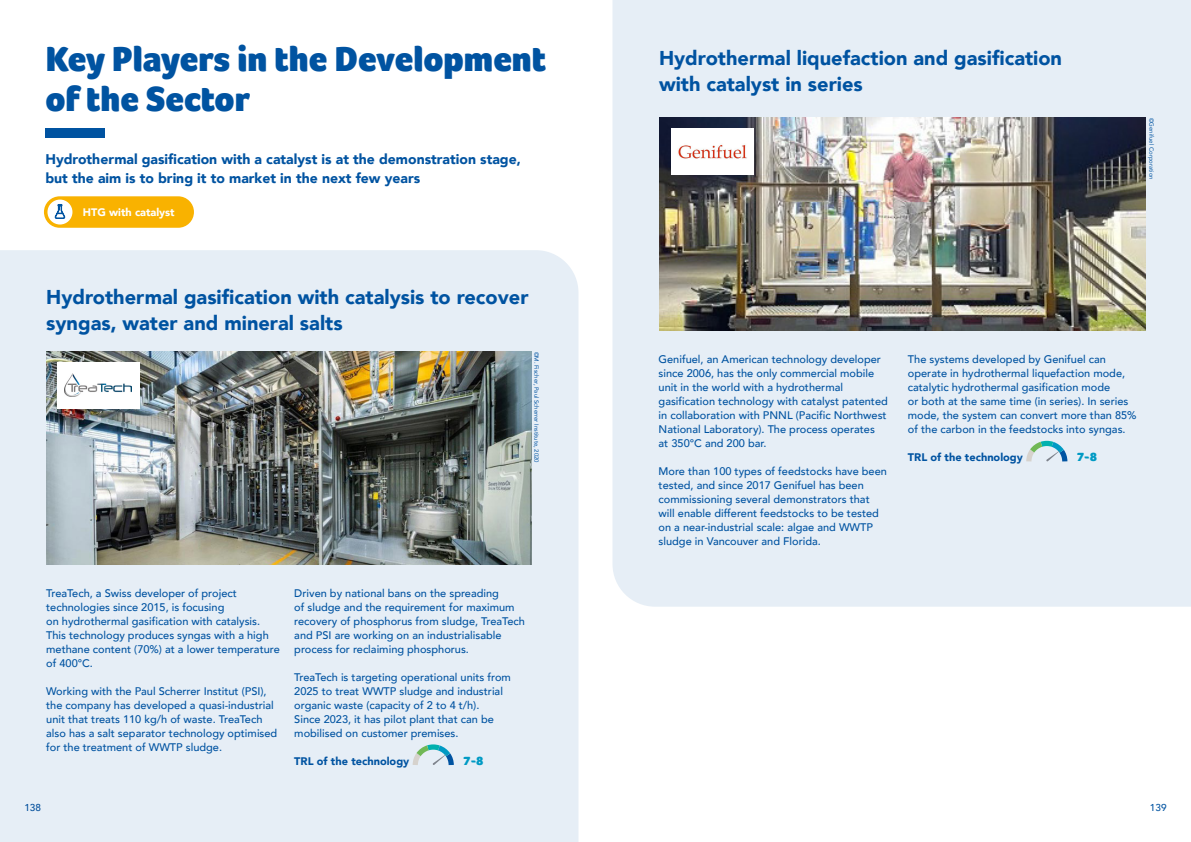
<style>
.page{position:relative;width:1191px;height:842px;background:#fff}
.page>*{position:absolute;margin:0;border:0;box-sizing:border-box;transform-origin:0 0}
.t1{font:900 36px/40px "Foco";color:#0053a1}
.t2{font:900 20px/26px "Avenir";color:#0053a1}
.t3{font:900 14px/19px "Avenir";color:#0053a1}
.t4{font:900 12.5px "Foco";color:#009ac4}
.t5{font:500 11px/14px "Avenir";color:#0053a1}
.t6{font:900 11px "Avenir";color:#0053a1}
.t7{font:900 10.9px "Avenir";color:#fff}
.t8{font:500 10px "Avenir";color:#0053a1}
.t9{font:6px "Avenir";color:#0053a1}
</style>
<div class="page">
<div style="left:0;top:250px;width:578px;height:592px;background:#e6eef6"></div>
<div style="left:612px;top:0;width:579px;height:607px;background:#e6eef6"></div>
<img style="left:46px;top:351px;width:485px;height:213px">
<div style="left:45px;top:128px;width:60px;height:9px;background:#0053a1"></div>
<svg style="left:410px;top:741px;width:46px;height:29px"></svg>
<div style="left:58px;top:363px;width:82px;height:46px;background:#fff"></div>
<img style="left:64px;top:373px;width:68px;height:23px">
<div style="left:44px;top:196px;width:150px;height:32px;background:#f9b200;border-radius:16px"></div>
<div style="left:47px;top:200px;width:25px;height:24px;background:#fff;border-radius:50%"></div>
<svg style="left:55px;top:204px;width:10px;height:15px"></svg>
<img style="left:659px;top:118px;width:486px;height:212px">
<div style="left:671px;top:129px;width:82px;height:46px;background:#fff"></div>
<svg style="left:1023px;top:438px;width:47px;height:29px"></svg>
<img style="left:678px;top:144px;width:69px;height:15px">
<h1 class="t1" style="left:45px;top:38px;width:502px">Key Players in the Development of the Sector</h1>
<p class="t3" style="left:45px;top:149px;width:477px">Hydrothermal gasification with a catalyst is at the demonstration stage, but the aim is to bring it to market in the next few years</p>
<p class="t7" style="left:83px;top:203px;width:93px">HTG with catalyst</p>
<h2 class="t2" style="left:46px;top:283px;width:484px">Hydrothermal gasification with catalysis to recover syngas, water and mineral salts</h2>
<p class="t9" style="left:541px;top:351px;width:113px;rotate:90deg">©M. Fischer, Paul Scherrer Institute, 2020</p>
<p class="t5" style="left:46px;top:585px;width:235px">TreaTech, a Swiss developer of project technologies since 2015, is focusing<br>on hydrothermal gasification with catalysis.<br>This technology produces syngas with a high methane content (70%) at a lower temperature of 400°C.</p>
<p class="t5" style="left:46px;top:684px;width:233px">Working with the Paul Scherrer Institut (PSI), the company has developed a quasi-industrial unit that treats 110 kg/h of waste. TreaTech also has a salt separator technology optimised for the treatment of WWTP sludge.</p>
<p class="t5" style="left:294px;top:586px;width:232px">Driven by national bans on the spreading<br>of sludge and the requirement for maximum recovery of phosphorus from sludge, TreaTech and PSI are working on an industrialisable process for reclaiming phosphorus.</p>
<p class="t5" style="left:294px;top:670px;width:218px">TreaTech is targeting operational units from 2025 to treat WWTP sludge and industrial organic waste (capacity of 2 to 4 t/h).<br>Since 2023, it has pilot plant that can be mobilised on customer premises.</p>
<p class="t6" style="left:294px;top:752px;width:117px">TRL of the technology</p>
<p class="t4" style="left:463px;top:752px;width:22px">7-8</p>
<h2 class="t2" style="left:659px;top:45px;width:404px">Hydrothermal liquefaction and gasification with catalyst in series</h2>
<p class="t9" style="left:1156px;top:118px;width:64px;rotate:90deg">©Genifuel Corporation</p>
<p class="t5" style="left:658px;top:352px;width:231px">Genifuel, an American technology developer since 2006, has the only commercial mobile unit in the world with a hydrothermal gasification technology with catalyst patented in collaboration with PNNL (Pacific Northwest National Laboratory). The process operates<br>at 350°C and 200 bar.</p>
<p class="t5" style="left:658px;top:464px;width:230px">More than 100 types of feedstocks have been tested, and since 2017 Genifuel has been commissioning several demonstrators that will enable different feedstocks to be tested on a near-industrial scale: algae and WWTP sludge in Vancouver and Florida.</p>
<p class="t5" style="left:908px;top:352px;width:230px">The systems developed by Genifuel can operate in hydrothermal liquefaction mode, catalytic hydrothermal gasification mode<br>or both at the same time (in series). In series mode, the system can convert more than 85% of the carbon in the feedstocks into syngas.</p>
<p class="t6" style="left:908px;top:448px;width:117px">TRL of the technology</p>
<p class="t4" style="left:1077px;top:449px;width:22px">7-8</p>
<p class="t8" style="left:24px;top:799px;width:18px">138</p>
<p class="t8" style="left:1149px;top:799px;width:18px">139</p>
</div>
